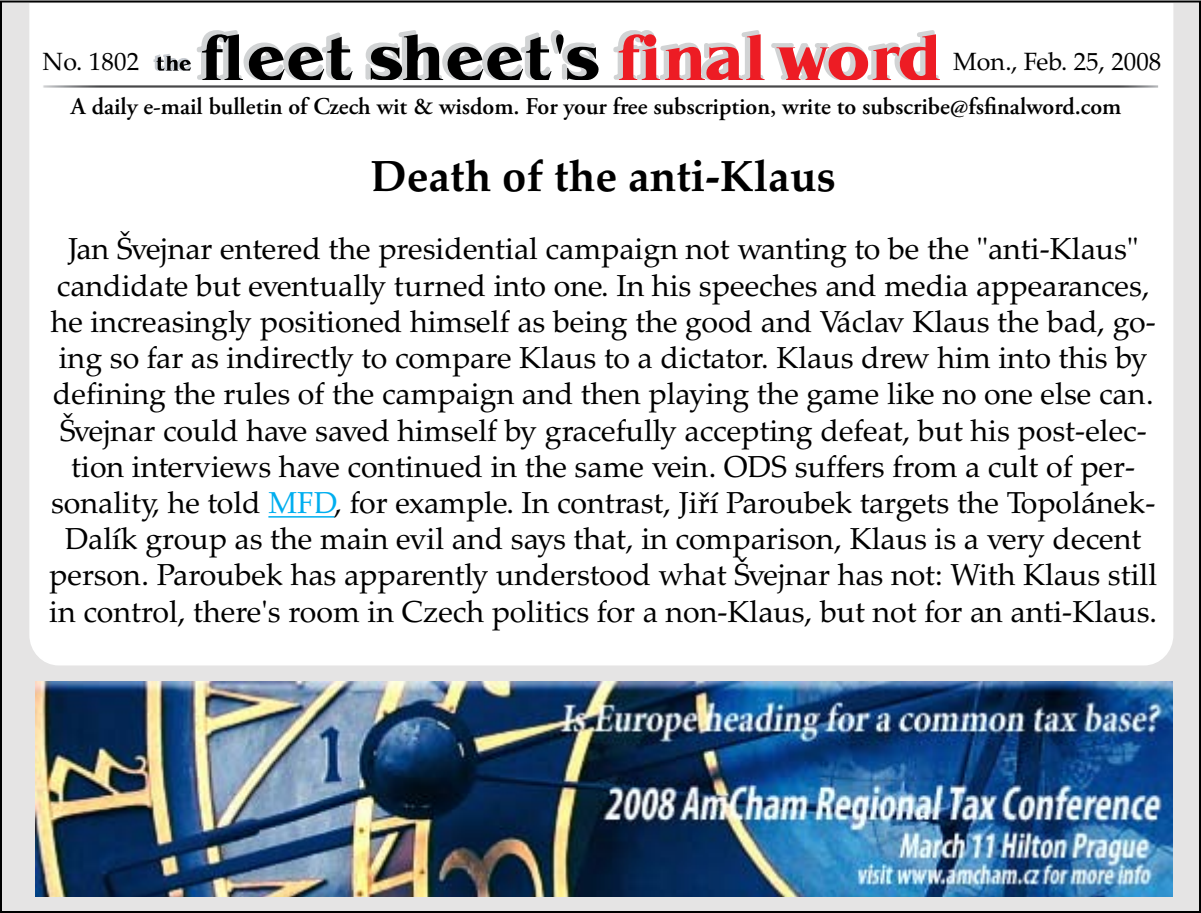
<style>
.page{position:relative;width:1201px;height:913px;background:#fff}
.page>*{position:absolute;margin:0;border:0;box-sizing:border-box;transform-origin:0 0}
.t1{font:700 43.6px "Palatino LTCE";color:#000}
.t2{font:30.4px/36.2px "Palatino LTCE";color:#000;text-align:center}
.t3{font:25px "Palatino LTCE";color:#000}
.t4{font:600 24px "Adobe Garamond Pro";color:#000}
.s1{color:#00aeef}
</style>
<div class="page">
<div style="left:1px;top:1px;width:1198px;height:910px;background:#e5e4e4"></div>
<div style="left:28px;top:1px;width:1146px;height:665px;background:#fff"></div>
<img style="left:40px;top:83px;width:1120px;height:7px">
<svg style="left:153px;top:30px;width:446px;height:50px;background:#a3a3a4"></svg>
<svg style="left:611px;top:30px;width:328px;height:50px;background:#eda0a3"></svg>
<img style="left:35px;top:681px;width:1136px;height:215px">
<hr style="left:268px;top:516px;width:66px;height:1px;background:#00aeef">
<p class="t3" style="left:42px;top:47px;width:98px">No. 1802</p>
<p class="t3" style="left:953px;top:47px;width:209px">Mon., Feb. 25, 2008</p>
<p class="t4" style="left:71px;top:93px;width:1051px">A daily e-mail bulletin of Czech wit &amp; wisdom. For your free subscription, write to subscribe@fsfinalword.com</p>
<h1 class="t1" style="left:370px;top:150px;width:467px">Death of the anti-Klaus</h1>
<p class="t2" style="left:49px;top:231px;width:1109px">Jan Švejnar entered the presidential campaign not wanting to be the "anti-Klaus" candidate but eventually turned into one. In his speeches and media appearances, he increasingly positioned himself as being the good and Václav Klaus the bad, go&shy;ing so far as indirectly to compare Klaus to a dictator. Klaus drew him into this by defining the rules of the campaign and then playing the game like no one else can.<br>Švejnar could have saved himself by gracefully accepting defeat, but his post-elec&shy;tion interviews have continued in the same vein. ODS suffers from a cult of per&shy;sonality, he told <span class="s1">MFD</span>, for example. In contrast, Jiří Paroubek targets the Topolánek-Dalík group as the main evil and says that, in comparison, Klaus is a very decent person. Paroubek has apparently understood what Švejnar has not: With Klaus still in control, there's room in Czech politics for a non-Klaus, but not for an anti-Klaus.</p>
</div>
